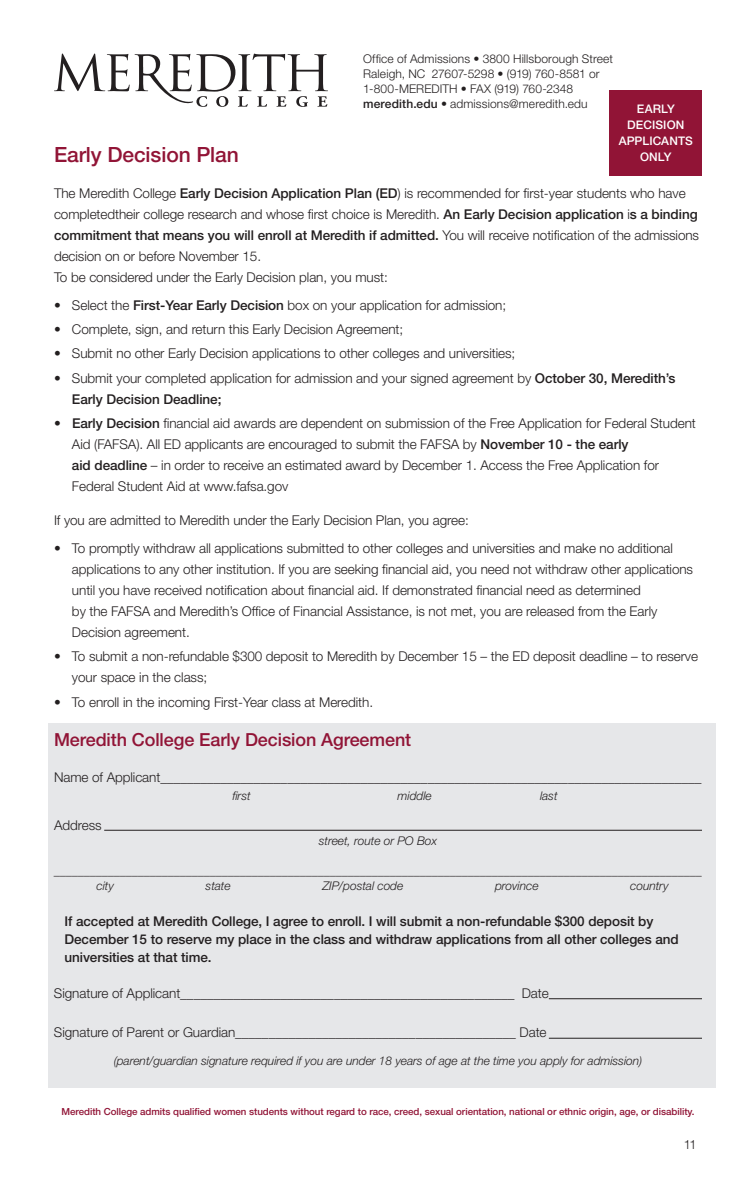
<style>
.page{position:relative;width:756px;height:1188px;background:#fff}
.page>*{position:absolute;margin:0;border:0;box-sizing:border-box;transform-origin:0 0}
.form_text{font:500 21px "Helvetica Neue";letter-spacing:-.005em;color:#911436}
.form_text-2{font:500 18px "Helvetica Neue";letter-spacing:-.005em;color:#911436}
.form_text-3{font:300 13.5px/21px "Helvetica Neue";letter-spacing:-.005em;color:#231f20}
.form_text-4{font:500 13.5px/18px "Helvetica Neue";letter-spacing:-.005em;color:#231f20}
.t1{font:300 12.75px "Helvetica Neue";color:#231f20}
.form_text-5{font:italic 300 12px "Helvetica Neue";letter-spacing:-.005em;color:#231f20}
.text{font:300 12px "Helvetica Neue";letter-spacing:.01em;color:#231f20}
.text-2{font:500 11.85px "Helvetica Neue";letter-spacing:.01em;color:#fff}
.form_text-6{font:500 9.75px "Helvetica Neue";letter-spacing:-.005em;color:#911436}
.s1{font-weight:500}
</style>
<div class="page">
<div style="left:610px;top:90px;width:92px;height:86px;background:#911436"></div>
<div style="left:48px;top:723px;width:668px;height:365px;background:#e6e7e9"></div>
<svg style="left:54px;top:54px;width:274px;height:53px"></svg>
<hr style="left:104px;top:830px;width:598px;height:1px;background:#231f20">
<hr style="left:549px;top:1038px;width:153px;height:1px;background:#231f20">
<hr style="left:549px;top:998px;width:153px;height:1px;background:#231f20">
<p class="text" style="left:363px;top:52px;width:251px">Office of Admissions • 3800 Hillsborough Street</p>
<p class="text" style="left:363px;top:67px;width:238px">Raleigh, NC 27607-5298 • (919) 760-8581 or</p>
<p class="text" style="left:363px;top:82px;width:212px">1-800-MEREDITH • FAX (919) 760-2348</p>
<p class="text" style="left:363px;top:97px;width:226px"><span class="s1">meredith.edu</span> • admissions@meredith.edu</p>
<p class="text-2" style="left:637px;top:102px;width:40px">EARLY</p>
<p class="text-2" style="left:627px;top:118px;width:59px">DECISION</p>
<p class="text-2" style="left:619px;top:134px;width:76px">APPLICANTS</p>
<p class="text-2" style="left:640px;top:149px;width:33px">ONLY</p>
<p class="form_text" style="left:54px;top:142px;width:186px">Early Decision Plan</p>
<p class="form_text-3" style="left:54px;top:183px;width:647px">The Meredith College <span class="s1">Early Decision Application Plan (ED</span>) is recommended for first-year students who have completedtheir college research and whose first choice is Meredith. <span class="s1">An Early Decision application</span> i<span class="s1">s a binding commitment that means you will enroll at Meredith if admitted.</span> You will receive notification of the admissions decision on or before November 15.</p>
<p class="form_text-3" style="left:54px;top:267px;width:335px">To be considered under the Early Decision plan, you must:</p>
<p class="form_text-3" style="left:54px;top:294px;width:454px">• Select the <span class="s1">First-Year Early Decision</span> box on your application for admission;</p>
<p class="form_text-3" style="left:54px;top:319px;width:351px">• Complete, sign, and return this Early Decision Agreement;</p>
<p class="form_text-3" style="left:54px;top:343px;width:463px">• Submit no other Early Decision applications to other colleges and universities;</p>
<p class="form_text-3" style="left:72px;top:367px;width:605px;text-indent:-18px">• Submit your completed application for admission and your signed agreement by <span class="s1">October 30, Meredith’s<br>Early Decision Deadline;</span></p>
<p class="form_text-3" style="left:72px;top:412px;width:625px;text-indent:-18px">• <span class="s1">Early Decision</span> financial aid awards are dependent on submission of the Free Application for Federal Student Aid (FAFSA). All ED applicants are encouraged to submit the FAFSA by <span class="s1">November 10 - the early<br>aid deadline</span> – in order to receive an estimated award by December 1. Access the Free Application for Federal Student Aid at www.fafsa.gov</p>
<p class="form_text-3" style="left:54px;top:510px;width:416px">If you are admitted to Meredith under the Early Decision Plan, you agree:</p>
<p class="form_text-3" style="left:72px;top:538px;width:623px;text-indent:-18px">• To promptly withdraw all applications submitted to other colleges and universities and make no additional applications to any other institution. If you are seeking financial aid, you need not withdraw other applications until you have received notification about financial aid. If demonstrated financial need as determined<br>by the FAFSA and Meredith’s Office of Financial Assistance, is not met, you are released from the Early Decision agreement.</p>
<p class="form_text-3" style="left:72px;top:646px;width:628px;text-indent:-18px">• To submit a non-refundable $300 deposit to Meredith by December 15 – the ED deposit deadline – to reserve your space in the class;</p>
<p class="form_text-3" style="left:54px;top:691px;width:321px">• To enroll in the incoming First-Year class at Meredith.</p>
<p class="form_text-2" style="left:54px;top:729px;width:359px">Meredith College Early Decision Agreement</p>
<p class="form_text-3" style="left:54px;top:766px;width:649px">Name of Applicant_________________________________________________________________________________</p>
<p class="form_text-5" style="left:232px;top:788px;width:20px">first</p>
<p class="form_text-5" style="left:398px;top:788px;width:36px">middle</p>
<p class="form_text-5" style="left:540px;top:788px;width:19px">last</p>
<p class="form_text-3" style="left:54px;top:814px;width:49px">Address</p>
<p class="form_text-5" style="left:319px;top:833px;width:120px">street, route or PO Box</p>
<p class="form_text-5" style="left:54px;top:863px;width:649px">____________________________________________________________________________________________________________</p>
<p class="form_text-5" style="left:97px;top:878px;width:19px">city</p>
<p class="form_text-5" style="left:206px;top:878px;width:27px">state</p>
<p class="form_text-5" style="left:322px;top:878px;width:82px">ZIP/postal code</p>
<p class="form_text-5" style="left:495px;top:878px;width:45px">province</p>
<p class="form_text-5" style="left:630px;top:878px;width:40px">country</p>
<p class="form_text-4" style="left:64px;top:912px;width:616px">If accepted at Meredith College, I agree to enroll. I will submit a non-refundable $300 deposit by<br>December 15 to reserve my place in the class and withdraw applications from all other colleges and universities at that time.</p>
<p class="form_text-3" style="left:54px;top:982px;width:496px">Signature of Applicant__________________________________________________ Date</p>
<p class="form_text-3" style="left:54px;top:1021px;width:494px">Signature of Parent or Guardian__________________________________________ Date</p>
<p class="form_text-5" style="left:114px;top:1054px;width:530px">(parent/guardian signature required if you are under 18 years of age at the time you apply for admission)</p>
<p class="form_text-6" style="left:62px;top:1105px;width:634px">Meredith College admits qualified women students without regard to race, creed, sexual orientation, national or ethnic origin, age, or disability.</p>
<p class="t1" style="left:684px;top:1136px;width:14px">11</p>
</div>
